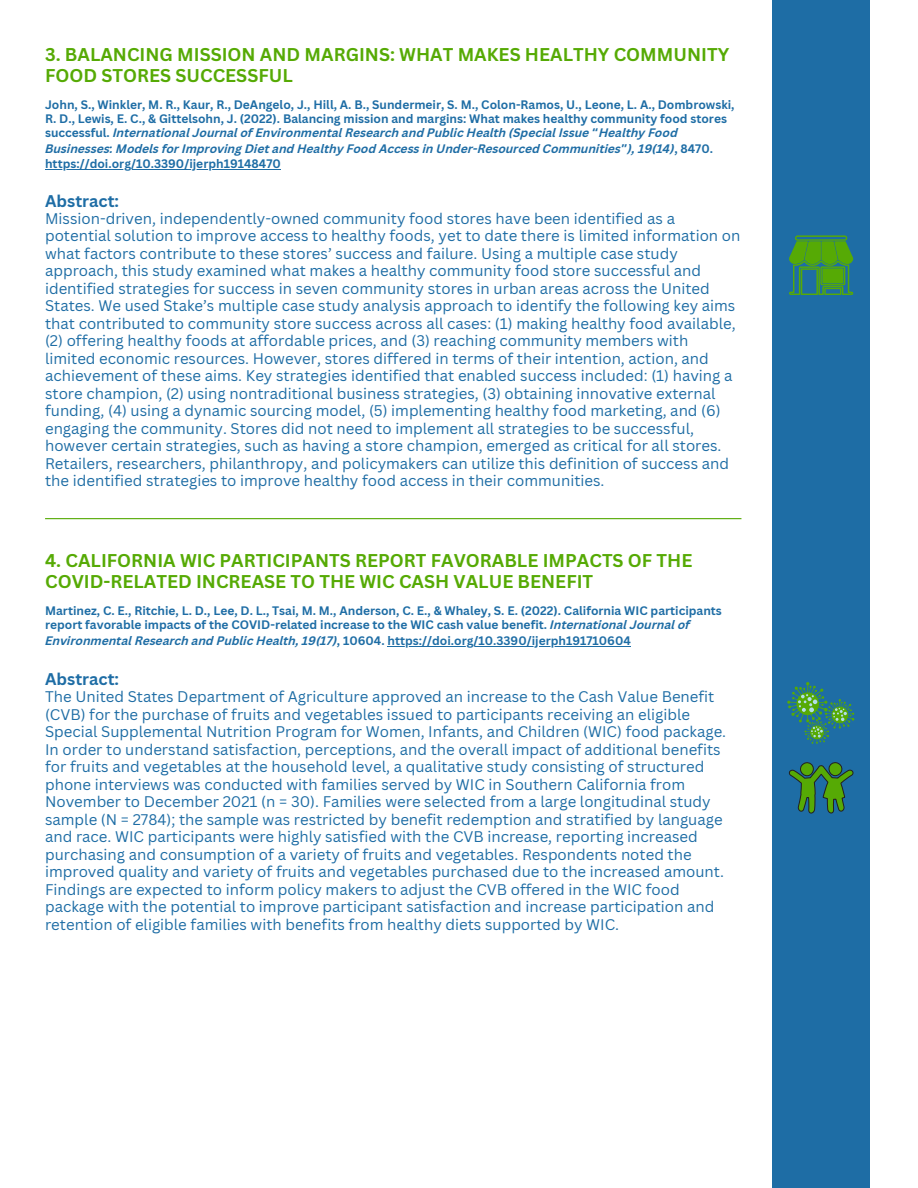
<style>
.page{position:relative;width:918px;height:1188px;background:#fff}
.page>*{position:absolute;margin:0;border:0;box-sizing:border-box;transform-origin:0 0}
.t1{font:700 18px/21px "Canva Sans";color:#56aa05}
.t2{font:700 16.5px "Canva Sans";color:#1e6da5}
.t3{font:15px/17.5px "Canva Sans";color:#1e6da5}
.t4{font:700 12px/14px "Canva Sans";color:#1e6da5}
.t5{font:italic 700 12px/15.8px "Canva Sans";color:#1e6da5}
.s1{font-style:italic}
.s2{font-family:"Noto Sans Gurmukhi"}
.s3{font-family:"Noto Sans Gurmukhi";font-style:normal}
.s4{font-style:normal}
</style>
<div class="page">
<div style="left:772px;top:0;width:98px;height:1188px;background:#1e6da5"></div>
<hr style="left:45px;top:518px;width:696px;height:1px;background:#56aa05">
<hr style="left:387px;top:646px;width:244px;height:1px;background:#1e6da5">
<hr style="left:45px;top:169px;width:236px;height:1px;background:#1e6da5">
<svg style="left:789px;top:235px;width:64px;height:60px"></svg>
<svg style="left:789px;top:762px;width:65px;height:51px"></svg>
<svg style="left:787px;top:682px;width:68px;height:62px"></svg>
<p class="t1" style="left:45px;top:43px;width:686px">3. BALANCING MISSION AND MARGINS: WHAT MAKES HEALTHY COMMUNITY<br>FOOD STORES SUCCESSFUL</p>
<p class="t4" style="left:45px;top:97px;width:691px">John, S., Winkler, M. R., Kaur, R., DeAngelo, J., Hill, A. B., Sundermeir, S. M., Colon-Ramos, U., Leone, L. A., Dombrowski,<br>R. D., Lewis, E. C., &amp; Gittelsohn, J. (2022). Balancing mission and margins: What makes healthy community food stores successful. <span class="s1">International Journal of Environmental Research and Public Health (Special Issue</span> <span class="s2">“</span><span class="s1">Healthy Food</span></p>
<p class="t5" style="left:45px;top:142px;width:669px">Businesses: Models for Improving Diet and Healthy Food Access in Under-Resourced Communities<span class="s3">”</span>), 19(14)<span class="s4">, 8470. https://doi.org/10.3390/ijerph19148470</span></p>
<p class="t2" style="left:45px;top:189px;width:76px">Abstract:</p>
<p class="t3" style="left:45px;top:209px;width:697px">Mission-driven, independently-owned community food stores have been identified as a potential solution to improve access to healthy foods, yet to date there is limited information on what factors contribute to these stores’ success and failure. Using a multiple case study approach, this study examined what makes a healthy community food store successful and identified strategies for success in seven community stores in urban areas across the United States. We used Stake’s multiple case study analysis approach to identify the following key aims that contributed to community store success across all cases: (1) making healthy food available, (2) offering healthy foods at affordable prices, and (3) reaching community members with limited economic resources. However, stores differed in terms of their intention, action, and achievement of these aims. Key strategies identified that enabled success included: (1) having a store champion, (2) using nontraditional business strategies, (3) obtaining innovative external funding, (4) using a dynamic sourcing model, (5) implementing healthy food marketing, and (6) engaging the community. Stores did not need to implement all strategies to be successful, however certain strategies, such as having a store champion, emerged as critical for all stores.<br>Retailers, researchers, philanthropy, and policymakers can utilize this definition of success and the identified strategies to improve healthy food access in their communities.</p>
<p class="t1" style="left:45px;top:550px;width:649px">4. CALIFORNIA WIC PARTICIPANTS REPORT FAVORABLE IMPACTS OF THE<br>COVID-RELATED INCREASE TO THE WIC CASH VALUE BENEFIT</p>
<p class="t4" style="left:45px;top:604px;width:678px">Martinez, C. E., Ritchie, L. D., Lee, D. L., Tsai, M. M., Anderson, C. E., &amp; Whaley, S. E. (2022). California WIC participants report favorable impacts of the COVID-related increase to the WIC cash value benefit. <span class="s1">International Journal of</span></p>
<p class="t4" style="left:45px;top:634px;width:587px"><span class="s1">Environmental Research and Public Health, 19(17)</span>, 10604. https://doi.org/10.3390/ijerph191710604</p>
<p class="t2" style="left:45px;top:668px;width:76px">Abstract:</p>
<p class="t3" style="left:45px;top:687px;width:683px">The United States Department of Agriculture approved an increase to the Cash Value Benefit (CVB) for the purchase of fruits and vegetables issued to participants receiving an eligible Special Supplemental Nutrition Program for Women, Infants, and Children (WIC) food package.<br>In order to understand satisfaction, perceptions, and the overall impact of additional benefits for fruits and vegetables at the household level, a qualitative study consisting of structured phone interviews was conducted with families served by WIC in Southern California from November to December 2021 (n = 30). Families were selected from a large longitudinal study sample (N = 2784); the sample was restricted by benefit redemption and stratified by language and race. WIC participants were highly satisfied with the CVB increase, reporting increased purchasing and consumption of a variety of fruits and vegetables. Respondents noted the improved quality and variety of fruits and vegetables purchased due to the increased amount.<br>Findings are expected to inform policy makers to adjust the CVB offered in the WIC food package with the potential to improve participant satisfaction and increase participation and retention of eligible families with benefits from healthy diets supported by WIC.</p>
</div>
